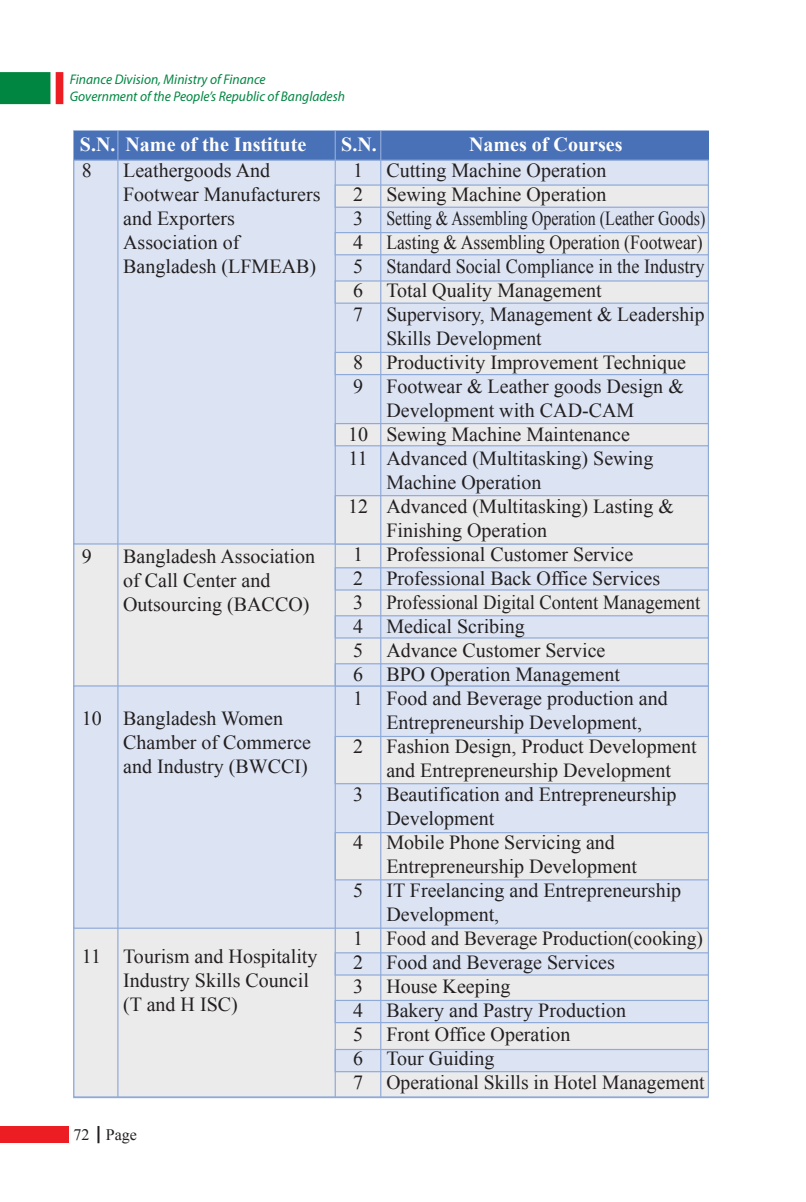
<style>
.page{position:relative;width:806px;height:1202px;background:#fff}
.page>*{position:absolute;margin:0;border:0;box-sizing:border-box;transform-origin:0 0}
.t1{font:20px/24px "Times New Roman";color:#231f20}
.t2{font:700 20px "Times New Roman";color:#fff}
.t3{font:16px "Times New Roman";color:#231f20}
.t4{font:italic 14px/16.8px "Myriad Pro";color:#008641}
</style>
<div class="page">
<svg style="left:56px;top:72px;width:7px;height:32px"></svg>
<div style="left:0;top:72px;width:50px;height:32px;background:#008641"></div>
<svg style="left:97px;top:1126px;width:2px;height:17px"></svg>
<div style="left:0;top:1126px;width:68px;height:16px;background:#ed1d24"></div>
<div style="left:73px;top:130px;width:635px;height:967px;background:#ebebec;border:1px solid #90aad8"></div>
<div style="left:74px;top:131px;width:634px;height:29px;background:#4971b8"></div>
<div style="left:73px;top:160px;width:635px;height:385px;background:#dce4f4;border:1px solid #90aad8"></div>
<div style="left:73px;top:685px;width:635px;height:244px;background:#dce4f4;border:1px solid #90aad8"></div>
<div style="left:334px;top:567px;width:374px;height:24px;background:#dce4f4;border:1px solid #90aad8"></div>
<div style="left:334px;top:615px;width:374px;height:24px;background:#dce4f4;border:1px solid #90aad8"></div>
<div style="left:334px;top:952px;width:374px;height:24px;background:#dce4f4;border:1px solid #90aad8"></div>
<div style="left:334px;top:1000px;width:374px;height:23px;background:#dce4f4;border:1px solid #90aad8"></div>
<div style="left:334px;top:1049px;width:374px;height:23px;background:#dce4f4;border:1px solid #90aad8"></div>
<div style="left:334px;top:663px;width:374px;height:23px;background:#dce4f4;border:1px solid #90aad8"></div>
<div style="left:334px;top:423px;width:374px;height:23px;background:#ebebec;border:1px solid #90aad8"></div>
<div style="left:334px;top:736px;width:374px;height:48px;background:#ebebec;border:1px solid #90aad8"></div>
<div style="left:334px;top:832px;width:374px;height:48px;background:#ebebec;border:1px solid #90aad8"></div>
<div style="left:334px;top:495px;width:374px;height:50px;background:#ebebec;border:1px solid #90aad8"></div>
<hr style="left:117px;top:131px;width:1px;height:966px;background:#90aad8">
<hr style="left:334px;top:131px;width:1px;height:966px;background:#90aad8">
<div style="left:334px;top:184px;width:374px;height:24px;background:#ebebec;border:1px solid #90aad8"></div>
<div style="left:334px;top:232px;width:374px;height:23px;background:#ebebec;border:1px solid #90aad8"></div>
<div style="left:334px;top:280px;width:374px;height:24px;background:#ebebec;border:1px solid #90aad8"></div>
<div style="left:334px;top:352px;width:374px;height:23px;background:#ebebec;border:1px solid #90aad8"></div>
<hr style="left:380px;top:131px;width:1px;height:966px;background:#90aad8">
<p class="t4" style="left:70px;top:71px;width:276px">Finance Division, Ministry of Finance<br>Government of the People’s Republic of Bangladesh</p>
<p class="t2" style="left:80px;top:130px;width:228px">S.N. Name of the Institute</p>
<p class="t2" style="left:341px;top:130px;width:37px">S.N.</p>
<p class="t2" style="left:468px;top:130px;width:155px">Names of Courses</p>
<p class="t1" style="left:82px;top:158px;width:11px">8</p>
<p class="t1" style="left:123px;top:158px;width:199px">Leathergoods And<br>Footwear Manufacturers and Exporters<br>Association of<br>Bangladesh (LFMEAB)</p>
<p class="t1" style="left:353px;top:158px;width:255px">1 Cutting Machine Operation</p>
<p class="t1" style="left:353px;top:182px;width:255px">2 Sewing Machine Operation</p>
<p class="t1" style="left:353px;top:206px;width:353px">3 Setting &amp; Assembling Operation (Leather Goods)</p>
<p class="t1" style="left:353px;top:230px;width:351px">4 Lasting &amp; Assembling Operation (Footwear)</p>
<p class="t1" style="left:353px;top:254px;width:353px">5 Standard Social Compliance in the Industry</p>
<p class="t1" style="left:353px;top:278px;width:250px">6 Total Quality Management</p>
<p class="t1" style="left:353px;top:302px;width:352px">7 Supervisory, Management &amp; Leadership</p>
<p class="t1" style="left:386px;top:326px;width:157px">Skills Development</p>
<p class="t1" style="left:353px;top:350px;width:334px">8 Productivity Improvement Technique</p>
<p class="t1" style="left:353px;top:374px;width:332px">9 Footwear &amp; Leather goods Design &amp;</p>
<p class="t1" style="left:386px;top:398px;width:249px">Development with CAD-CAM</p>
<p class="t1" style="left:348px;top:422px;width:283px">10 Sewing Machine Maintenance</p>
<p class="t1" style="left:348px;top:446px;width:306px">11 Advanced (Multitasking) Sewing</p>
<p class="t1" style="left:386px;top:470px;width:156px">Machine Operation</p>
<p class="t1" style="left:348px;top:494px;width:327px">12 Advanced (Multitasking) Lasting &amp;</p>
<p class="t1" style="left:386px;top:518px;width:162px">Finishing Operation</p>
<p class="t1" style="left:353px;top:542px;width:281px">1 Professional Customer Service</p>
<p class="t1" style="left:353px;top:566px;width:308px">2 Professional Back Office Services</p>
<p class="t1" style="left:353px;top:590px;width:348px">3 Professional Digital Content Management</p>
<p class="t1" style="left:353px;top:614px;width:173px">4 Medical Scribing</p>
<p class="t1" style="left:353px;top:638px;width:254px">5 Advance Customer Service</p>
<p class="t1" style="left:353px;top:662px;width:268px">6 BPO Operation Management</p>
<p class="t1" style="left:353px;top:686px;width:316px">1 Food and Beverage production and</p>
<p class="t1" style="left:386px;top:710px;width:257px">Entrepreneurship Development,</p>
<p class="t1" style="left:353px;top:734px;width:345px">2 Fashion Design, Product Development</p>
<p class="t1" style="left:386px;top:758px;width:286px">and Entrepreneurship Development</p>
<p class="t1" style="left:353px;top:782px;width:325px">3 Beautification and Entrepreneurship</p>
<p class="t1" style="left:386px;top:806px;width:109px">Development</p>
<p class="t1" style="left:353px;top:830px;width:263px">4 Mobile Phone Servicing and</p>
<p class="t1" style="left:386px;top:854px;width:252px">Entrepreneurship Development</p>
<p class="t1" style="left:353px;top:878px;width:329px">5 IT Freelancing and Entrepreneurship</p>
<p class="t1" style="left:386px;top:902px;width:114px">Development,</p>
<p class="t1" style="left:353px;top:926px;width:351px">1 Food and Beverage Production(cooking)</p>
<p class="t1" style="left:353px;top:950px;width:263px">2 Food and Beverage Services</p>
<p class="t1" style="left:353px;top:974px;width:159px">3 House Keeping</p>
<p class="t1" style="left:353px;top:998px;width:274px">4 Bakery and Pastry Production</p>
<p class="t1" style="left:353px;top:1022px;width:219px">5 Front Office Operation</p>
<p class="t1" style="left:353px;top:1046px;width:143px">6 Tour Guiding</p>
<p class="t1" style="left:353px;top:1070px;width:353px">7 Operational Skills in Hotel Management</p>
<p class="t1" style="left:82px;top:544px;width:11px">9</p>
<p class="t1" style="left:123px;top:544px;width:193px">Bangladesh Association of Call Center and<br>Outsourcing (BACCO)</p>
<p class="t1" style="left:123px;top:706px;width:189px;text-indent:-41px">10 Bangladesh Women<br>Chamber of Commerce and Industry (BWCCI)</p>
<p class="t1" style="left:123px;top:944px;width:196px;text-indent:-41px">11 Tourism and Hospitality<br>Industry Skills Council (T and H ISC)</p>
<p class="t3" style="left:73px;top:1124px;width:65px">72 Page</p>
</div>
